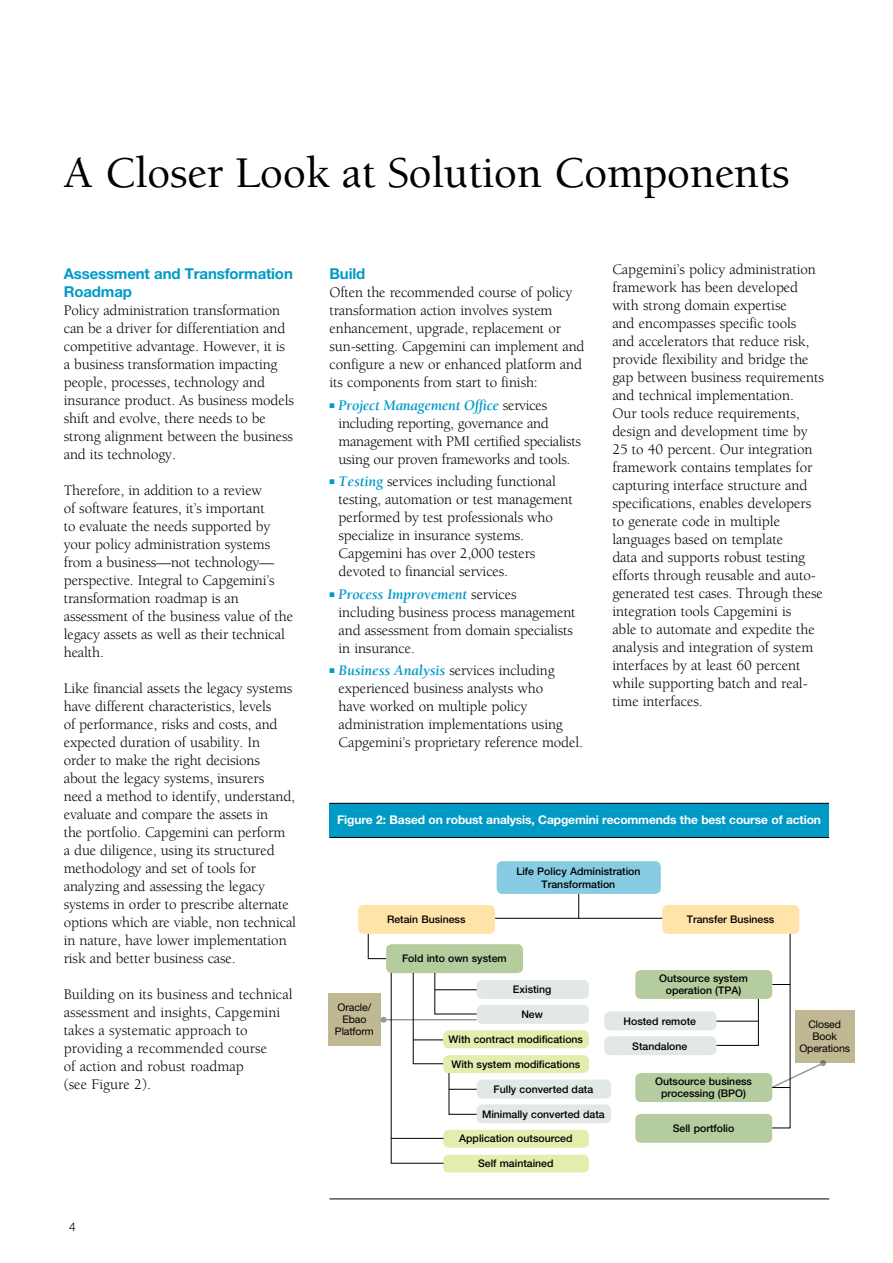
<style>
.page{position:relative;width:893px;height:1263px;background:#fff}
.page>*{position:absolute;margin:0;border:0;box-sizing:border-box;transform-origin:0 0}
.t1{font:500 45px "Berkeley Std";letter-spacing:-.01em;color:#000}
.t2{font:15px/18px "Berkeley Std";letter-spacing:-.01em;color:#000}
.t3{font:700 15px/18px "Helvetica Neue LT Std";letter-spacing:-.01em;color:#009ac7}
.t4{font:700 12px "Helvetica Neue LT Std";letter-spacing:-.01em;color:#fff}
.t5{font:300 12px "Helvetica Neue LT Std";color:#000}
.t6{font:500 10.5px/12px "Helvetica Neue LT Std";color:#000;text-align:center}
.t7{font:10.5px/12px "Helvetica Neue LT Std";letter-spacing:-.01em;color:#000;text-align:center}
.s1{color:#009ac7}
.s2{font-weight:700;font-style:italic;color:#009ac7}
</style>
<div class="page">
<div style="left:330px;top:803px;width:499px;height:34px;background:#009ac7"></div>
<hr style="left:330px;top:1198px;width:499px;height:1px;background:#000">
<hr style="left:330px;top:803px;width:499px;height:1px;background:#000">
<hr style="left:330px;top:837px;width:499px;height:1px;background:#000">
<div style="left:497px;top:861px;width:164px;height:33px;background:#88cce3;border-radius:6px"></div>
<div style="left:358px;top:905px;width:137px;height:29px;background:#ffe4aa;border-radius:6px"></div>
<div style="left:386px;top:944px;width:137px;height:29px;background:#b5cd9e;border-radius:6px"></div>
<div style="left:635px;top:1073px;width:137px;height:29px;background:#b5cd9e;border-radius:6px"></div>
<div style="left:635px;top:1114px;width:137px;height:29px;background:#b5cd9e;border-radius:6px"></div>
<div style="left:443px;top:1030px;width:146px;height:18px;background:#e4ecae;border-radius:6px"></div>
<div style="left:443px;top:1130px;width:146px;height:18px;background:#e4ecae;border-radius:6px"></div>
<div style="left:443px;top:1055px;width:146px;height:18px;background:#e4ecae;border-radius:6px"></div>
<div style="left:443px;top:1155px;width:146px;height:17px;background:#e4ecae;border-radius:6px"></div>
<div style="left:477px;top:980px;width:112px;height:19px;background:#e2e8e3;border-radius:6px"></div>
<div style="left:604px;top:1011px;width:112px;height:19px;background:#e2e8e3;border-radius:6px"></div>
<div style="left:477px;top:1079px;width:134px;height:19px;background:#e2e8e3;border-radius:6px"></div>
<div style="left:477px;top:1005px;width:112px;height:19px;background:#e2e8e3;border-radius:6px"></div>
<div style="left:604px;top:1036px;width:112px;height:19px;background:#e2e8e3;border-radius:6px"></div>
<div style="left:477px;top:1104px;width:134px;height:19px;background:#e2e8e3;border-radius:6px"></div>
<div style="left:662px;top:905px;width:137px;height:29px;background:#ffe4aa;border-radius:6px"></div>
<svg style="left:367px;top:933px;width:20px;height:26px"></svg>
<hr style="left:495px;top:918px;width:167px;height:1px;background:#000">
<svg style="left:716px;top:999px;width:43px;height:47px"></svg>
<hr style="left:716px;top:1021px;width:42px;height:1px;background:#000">
<svg style="left:578px;top:894px;width:1px;height:24px"></svg>
<div style="left:635px;top:970px;width:137px;height:29px;background:#b5cd9e;border-radius:6px"></div>
<svg style="left:328px;top:972px;width:149px;height:192px"></svg>
<svg style="left:771px;top:933px;width:83px;height:196px"></svg>
<h1 class="t1" style="left:64px;top:149px;width:727px">A Closer Look at Solution Components</h1>
<p class="t3" style="left:64px;top:264px;width:231px">Assessment and Transformation<br>Roadmap</p>
<p class="t2" style="left:64px;top:301px;width:232px">Policy administration transformation can be a driver for differentiation and competitive advantage. However, it is a business transformation impacting people, processes, technology and insurance product. As business models shift and evolve, there needs to be strong alignment between the business and its technology.</p>
<p class="t2" style="left:64px;top:481px;width:231px">Therefore, in addition to a review<br>of software features, it’s important<br>to evaluate the needs supported by your policy administration systems from a business—not technology— perspective. Integral to Capgemini’s transformation roadmap is an assessment of the business value of the legacy assets as well as their technical health.</p>
<p class="t2" style="left:64px;top:679px;width:234px">Like financial assets the legacy systems have different characteristics, levels<br>of performance, risks and costs, and expected duration of usability. In<br>order to make the right decisions about the legacy systems, insurers need a method to identify, understand, evaluate and compare the assets in<br>the portfolio. Capgemini can perform<br>a due diligence, using its structured methodology and set of tools for analyzing and assessing the legacy systems in order to prescribe alternate options which are viable, non technical in nature, have lower implementation risk and better business case.</p>
<p class="t2" style="left:64px;top:985px;width:230px">Building on its business and technical assessment and insights, Capgemini takes a systematic approach to providing a recommended course<br>of action and robust roadmap<br>(see Figure 2).</p>
<p class="t5" style="left:69px;top:1219px;width:8px">4</p>
<p class="t3" style="left:330px;top:264px;width:37px">Build</p>
<p class="t2" style="left:330px;top:283px;width:257px">Often the recommended course of policy transformation action involves system enhancement, upgrade, replacement or sun-setting. Capgemini can implement and configure a new or enhanced platform and its components from start to finish:</p>
<p class="t2" style="left:339px;top:396px;width:244px;text-indent:-9px"><span class="s1">■</span> <span class="s2">Project Management Office</span> services including reporting, governance and management with PMI certified specialists using our proven frameworks and tools.</p>
<p class="t2" style="left:339px;top:473px;width:236px;text-indent:-9px"><span class="s1">■</span> <span class="s2">Testing</span> services including functional testing, automation or test management performed by test professionals who specialize in insurance systems.<br>Capgemini has over 2,000 testers devoted to financial services.</p>
<p class="t2" style="left:339px;top:585px;width:239px;text-indent:-9px"><span class="s1">■</span> <span class="s2">Process Improvement</span> services including business process management and assessment from domain specialists in insurance.</p>
<p class="t2" style="left:339px;top:662px;width:246px;text-indent:-9px"><span class="s1">■</span> <span class="s2">Business Analysis</span> services including experienced business analysts who<br>have worked on multiple policy administration implementations using Capgemini’s proprietary reference model.</p>
<p class="t2" style="left:612px;top:261px;width:213px">Capgemini’s policy administration framework has been developed with strong domain expertise<br>and encompasses specific tools<br>and accelerators that reduce risk, provide flexibility and bridge the gap between business requirements and technical implementation.<br>Our tools reduce requirements, design and development time by<br>25 to 40 percent. Our integration framework contains templates for capturing interface structure and specifications, enables developers to generate code in multiple languages based on template<br>data and supports robust testing efforts through reusable and auto&shy;generated test cases. Through these integration tools Capgemini is<br>able to automate and expedite the analysis and integration of system interfaces by at least 60 percent while supporting batch and real&shy;time interfaces.</p>
<p class="t4" style="left:337px;top:812px;width:485px">Figure 2: Based on robust analysis, Capgemini recommends the best course of action</p>
<p class="t7" style="left:335px;top:1001px;width:40px">Oracle/<br>Ebao<br>Platform</p>
<p class="t6" style="left:387px;top:913px;width:80px">Retain Business</p>
<p class="t6" style="left:402px;top:952px;width:106px">Fold into own system</p>
<p class="t6" style="left:516px;top:864px;width:126px;line-height:13.5px">Life Policy Administration<br>Transformation</p>
<p class="t6" style="left:513px;top:983px;width:40px">Existing</p>
<p class="t6" style="left:687px;top:913px;width:89px">Transfer Business</p>
<p class="t6" style="left:659px;top:972px;width:90px">Outsource system operation (TPA)</p>
<p class="t6" style="left:521px;top:1008px;width:23px">New</p>
<p class="t6" style="left:449px;top:1033px;width:136px">With contract modifications</p>
<p class="t6" style="left:451px;top:1058px;width:130px">With system modifications</p>
<p class="t6" style="left:494px;top:1083px;width:101px">Fully converted data</p>
<p class="t6" style="left:482px;top:1108px;width:124px">Minimally converted data</p>
<p class="t6" style="left:459px;top:1133px;width:115px">Application outsourced</p>
<p class="t6" style="left:478px;top:1157px;width:77px">Self maintained</p>
<p class="t6" style="left:624px;top:1015px;width:74px">Hosted remote</p>
<p class="t6" style="left:632px;top:1040px;width:57px">Standalone</p>
<p class="t6" style="left:655px;top:1075px;width:98px">Outsource business processing (BPO)</p>
<p class="t6" style="left:673px;top:1122px;width:63px">Sell portfolio</p>
<p class="t7" style="left:799px;top:1018px;width:52px">Closed<br>Book<br>Operations</p>
</div>
